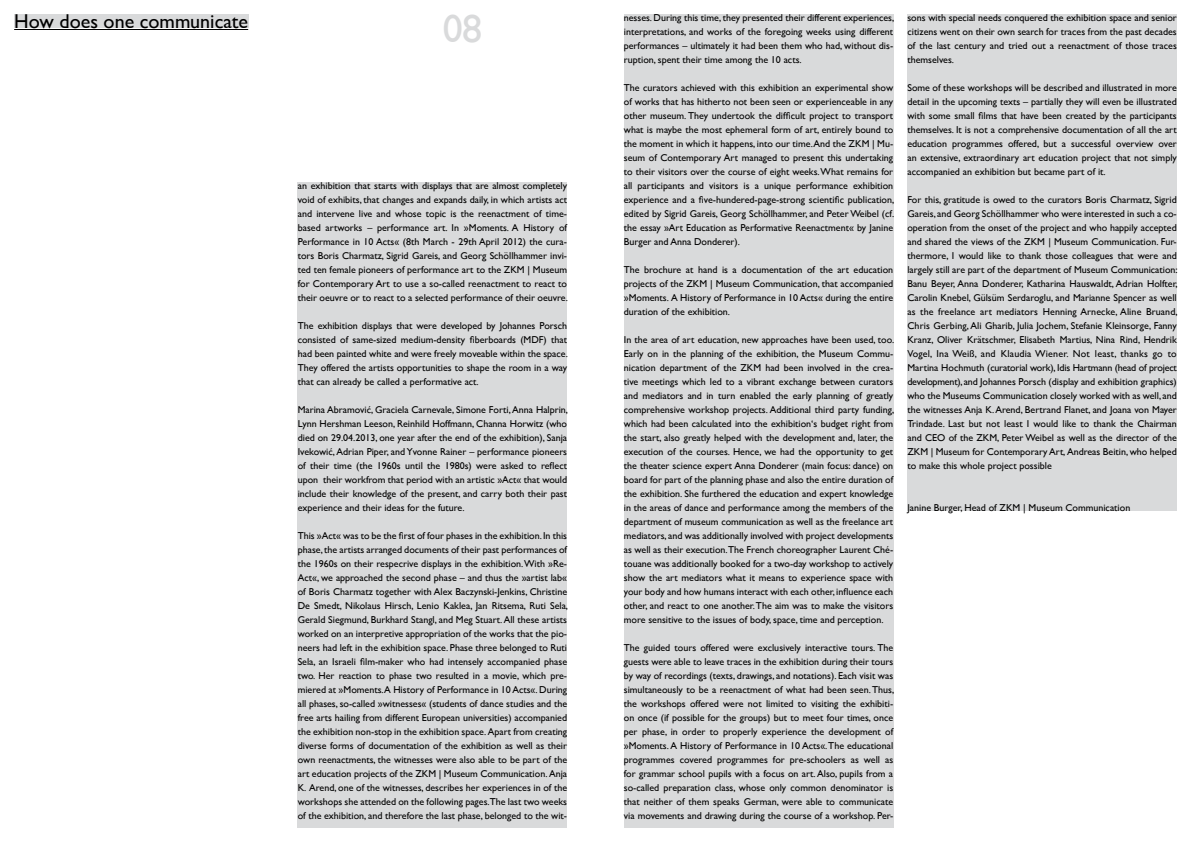
<style>
.page{position:relative;width:1191px;height:842px;background:#fff}
.page>*{position:absolute;margin:0;border:0;box-sizing:border-box;transform-origin:0 0}
.t1{font:40px "Gill Sans";color:#d9dadb}
.t2{font:20px "Gill Sans";color:#000}
.t3{font:10px/14px "Gill Sans";color:#000;text-align:justify}
</style>
<div class="page">
<div style="left:298px;top:182px;width:269px;height:646px;background:#d9dadb"></div>
<div style="left:624px;top:14px;width:269px;height:814px;background:#d9dadb"></div>
<div style="left:907px;top:14px;width:269px;height:497px;background:#d9dadb"></div>
<div style="left:14px;top:14px;width:234px;height:14px;background:#d9dadb"></div>
<hr style="left:14px;top:29px;width:234px;height:1px;background:#000">
<h2 class="t2" style="left:14px;top:9px;width:235px">How does one communicate</h2>
<h1 class="t1" style="left:442px;top:5px;width:41px">08</h1>
<p class="t3" style="left:298px;top:179px;width:272px">an exhibition that starts with displays that are almost completely void of exhibits, that changes and expands daily, in which artists act and intervene live and whose topic is the reenactment of time&shy;based artworks – performance art. In »Moments. A History of Performance in 10 Acts« (8th March - 29th April 2012) the cura&shy;tors Boris Charmatz, Sigrid Gareis, and Georg Schöllhammer invi&shy;ted ten female pioneers of performance art to the ZKM | Museum for Contemporary Art to use a so-called reenactment to react to their oeuvre or to react to a selected performance of their oeuvre.</p>
<p class="t3" style="left:298px;top:319px;width:272px">The exhibition displays that were developed by Johannes Porsch consisted of same-sized medium-density fiberboards (MDF) that had been painted white and were freely moveable within the space.<br>They offered the artists opportunities to shape the room in a way that can already be called a performative act.</p>
<p class="t3" style="left:298px;top:403px;width:272px">Marina Abramović, Graciela Carnevale, Simone Forti, Anna Halprin, Lynn Hershman Leeson, Reinhild Hoffmann, Channa Horwitz (who died on 29.04.2013, one year after the end of the exhibition), Sanja Ivekowić, Adrian Piper, and Yvonne Rainer – performance pioneers of their time (the 1960s until the 1980s) were asked to reflect upon their workfrom that period with an artistic »Act« that would include their knowledge of the present, and carry both their past experience and their ideas for the future.</p>
<p class="t3" style="left:298px;top:529px;width:272px;text-align:left">This »Act« was to be the first of four phases in the exhibition. In this phase, the artists arranged documents of their past performances of the 1960s on their respecrive displays in the exhibition. With »Re-Act«, we approached the second phase – and thus the »artist lab« of Boris Charmatz together with Alex Baczynski-Jenkins, Christine De Smedt, Nikolaus Hirsch, Lenio Kaklea, Jan Ritsema, Ruti Sela, Gerald Siegmund, Burkhard Stangl, and Meg Stuart. All these artists worked on an interpretive appropriation of the works that the pio&shy;neers had left in the exhibition space. Phase three belonged to Ruti Sela, an Israeli film-maker who had intensely accompanied phase two. Her reaction to phase two resulted in a movie, which pre&shy;miered at »Moments.A History of Performance in 10 Acts«. During all phases, so-called »witnesses« (students of dance studies and the free arts hailing from different European universities) accompanied the exhibition non-stop in the exhibition space. Apart from creating diverse forms of documentation of the exhibition as well as their own reenactments, the witnesses were also able to be part of the art education projects of the ZKM | Museum Communication. Anja K. Arend, one of the witnesses, describes her experiences in of the workshops she attended on the following pages.The last two weeks of the exhibition, and therefore the last phase, belonged to the wit-</p>
<p class="t3" style="left:624px;top:11px;width:272px">nesses. During this time, they presented their different experiences, interpretations, and works of the foregoing weeks using different performances – ultimately it had been them who had, without dis&shy;ruption, spent their time among the 10 acts.</p>
<p class="t3" style="left:624px;top:81px;width:272px">The curators achieved with this exhibition an experimental show of works that has hitherto not been seen or experienceable in any other museum. They undertook the difficult project to transport what is maybe the most ephemeral form of art, entirely bound to the moment in which it happens, into our time.And the ZKM | Mu&shy;seum of Contemporary Art managed to present this undertaking to their visitors over the course of eight weeks. What remains for all participants and visitors is a unique performance exhibition experience and a five-hundered-page-strong scientific publication, edited by Sigrid Gareis, Georg Schöllhammer, and Peter Weibel (cf. the essay »Art Education as Performative Reenactment« by Janine Burger and Anna Donderer).</p>
<p class="t3" style="left:624px;top:263px;width:271px">The brochure at hand is a documentation of the art education projects of the ZKM | Museum Communication, that accompanied »Moments. A History of Performance in 10 Acts« during the entire duration of the exhibition.</p>
<p class="t3" style="left:624px;top:333px;width:272px">In the area of art education, new approaches have been used, too.<br>Early on in the planning of the exhibition, the Museum Commu&shy;nication department of the ZKM had been involved in the crea&shy;tive meetings which led to a vibrant exchange between curators and mediators and in turn enabled the early planning of greatly comprehensive workshop projects. Additional third party funding, which had been calculated into the exhibition‘s budget right from the start, also greatly helped with the development and, later, the execution of the courses. Hence, we had the opportunity to get the theater science expert Anna Donderer (main focus: dance) on board for part of the planning phase and also the entire duration of the exhibition. She furthered the education and expert knowledge in the areas of dance and performance among the members of the department of museum communication as well as the freelance art mediators, and was additionally involved with project developments as well as their execution.The French choreographer Laurent Ché&shy;touane was additionally booked for a two-day workshop to actively show the art mediators what it means to experience space with your body and how humans interact with each other, influence each other, and react to one another. The aim was to make the visitors more sensitive to the issues of body, space, time and perception.</p>
<p class="t3" style="left:624px;top:641px;width:272px">The guided tours offered were exclusively interactive tours. The guests were able to leave traces in the exhibition during their tours by way of recordings (texts, drawings, and notations). Each visit was simultaneously to be a reenactment of what had been seen. Thus, the workshops offered were not limited to visiting the exhibiti&shy;on once (if possible for the groups) but to meet four times, once per phase, in order to properly experience the development of »Moments. A History of Performance in 10 Acts«. The educational programmes covered programmes for pre-schoolers as well as for grammar school pupils with a focus on art. Also, pupils from a so-called preparation class, whose only common denominator is that neither of them speaks German, were able to communicate via movements and drawing during the course of a workshop. Per-</p>
<p class="t3" style="left:907px;top:11px;width:271px">sons with special needs conquered the exhibition space and senior citizens went on their own search for traces from the past decades of the last century and tried out a reenactment of those traces themselves.</p>
<p class="t3" style="left:907px;top:81px;width:271px">Some of these workshops will be described and illustrated in more detail in the upcoming texts – partially they will even be illustrated with some small films that have been created by the participants themselves. It is not a comprehensive documentation of all the art education programmes offered, but a successful overview over an extensive, extraordinary art education project that not simply accompanied an exhibition but became part of it.</p>
<p class="t3" style="left:907px;top:193px;width:272px">For this, gratitude is owed to the curators Boris Charmatz, Sigrid Gareis, and Georg Schöllhammer who were interested in such a co&shy;operation from the onset of the project and who happily accepted and shared the views of the ZKM | Museum Communication. Fur&shy;thermore, I would like to thank those colleagues that were and largely still are part of the department of Museum Communication:<br>Banu Beyer, Anna Donderer, Katharina Hauswaldt, Adrian Holfter, Carolin Knebel, Gülsüm Serdaroglu, and Marianne Spencer as well as the freelance art mediators Henning Arnecke, Aline Bruand, Chris Gerbing, Ali Gharib, Julia Jochem, Stefanie Kleinsorge, Fanny Kranz, Oliver Krätschmer, Elisabeth Martius, Nina Rind, Hendrik Vogel, Ina Weiß, and Klaudia Wiener. Not least, thanks go to Martina Hochmuth (curatorial work), Idis Hartmann (head of project development), and Johannes Porsch (display and exhibition graphics) who the Museums Communication closely worked with as well, and the witnesses Anja K. Arend, Bertrand Flanet, and Joana von Mayer Trindade. Last but not least I would like to thank the Chairman and CEO of the ZKM, Peter Weibel as well as the director of the ZKM | Museum for Contemporary Art, Andreas Beitin, who helped to make this whole project possible</p>
<p class="t3" style="left:907px;top:501px;width:224px">Janine Burger, Head of ZKM | Museum Communication</p>
</div>
